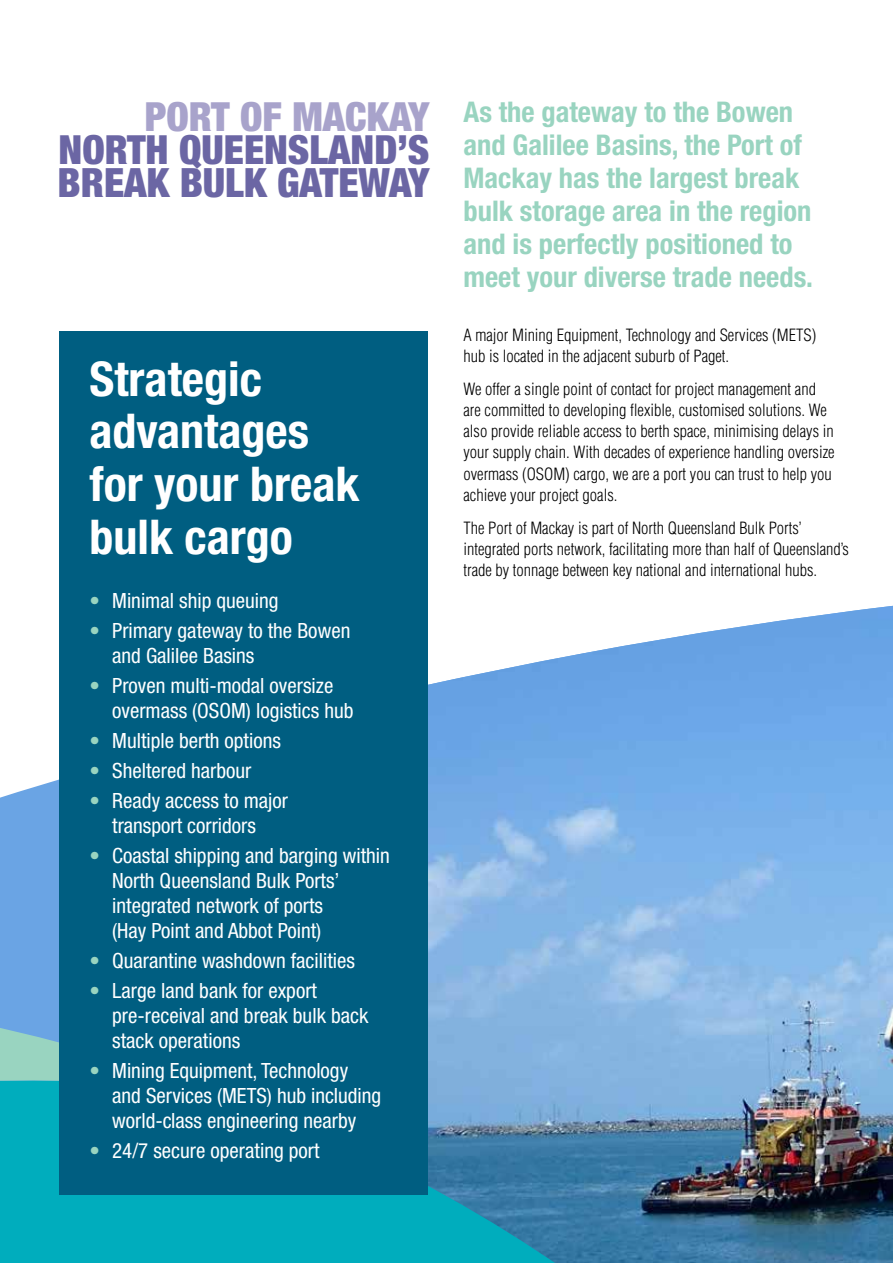
<style>
.page{position:relative;width:893px;height:1263px;background:#fff}
.page>*{position:absolute;margin:0;border:0;box-sizing:border-box;transform-origin:0 0}
.t1{font:700 condensed 48px/52.5px "Helvetica Neue LT Std";color:#fff}
.t2{font:900 condensed 40.35px "Helvetica Neue LT Std";color:#6b66a4}
.t3{font:900 condensed 40.2px "Helvetica Neue LT Std";color:#6b66a4}
.t4{font:900 condensed 40.2px "Helvetica Neue LT Std";color:#a8a3cb}
.t5{font:700 condensed 28.5px/33px "Helvetica Neue LT Std";color:#99d4c0}
.t6{font:condensed 21px/25.2px "Helvetica Neue LT Std";color:#fff}
.t7{font:300 condensed 16.5px/21px "Helvetica LT Std";color:#000}
.s1{color:#99d4c0}
</style>
<div class="page">
<svg style="left:0;top:552px;width:893px;height:427px"></svg>
<img style="left:428px;top:606px;width:465px;height:463px">
<img style="left:0;top:1069px;width:893px;height:194px">
<svg style="left:0;top:979px;width:60px;height:158px"></svg>
<div style="left:60px;top:332px;width:368px;height:863px;background:#005e81"></div>
<h3 class="t4" style="left:145px;top:92px;width:286px">PORT OF MACKAY</h3>
<h3 class="t3" style="left:59px;top:125px;width:372px">NORTH QUEENSLAND’S</h3>
<h2 class="t2" style="left:58px;top:158px;width:373px">BREAK BULK GATEWAY</h2>
<h1 class="t1" style="left:90px;top:352px;width:271px">Strategic advantages for your break bulk cargo</h1>
<p class="t6" style="left:90px;top:588px;width:191px"><span class="s1">•</span> Minimal ship queuing</p>
<p class="t6" style="left:112px;top:618px;width:240px;text-indent:-23px"><span class="s1">•</span> Primary gateway to the Bowen and Galilee Basins</p>
<p class="t6" style="left:112px;top:673px;width:243px;text-indent:-23px"><span class="s1">•</span> Proven multi-modal oversize overmass (OSOM) logistics hub</p>
<p class="t6" style="left:90px;top:728px;width:193px"><span class="s1">•</span> Multiple berth options</p>
<p class="t6" style="left:90px;top:758px;width:163px"><span class="s1">•</span> Sheltered harbour</p>
<p class="t6" style="left:90px;top:787px;width:200px;text-align:center"><span class="s1">•</span> Ready access to major transport corridors</p>
<p class="t6" style="left:112px;top:842px;width:279px;text-indent:-23px"><span class="s1">•</span> Coastal shipping and barging within<br>North Queensland Bulk Ports’ integrated network of ports<br>(Hay Point and Abbot Point)</p>
<p class="t6" style="left:90px;top:948px;width:267px"><span class="s1">•</span> Quarantine washdown facilities</p>
<p class="t6" style="left:112px;top:977px;width:258px;text-indent:-23px"><span class="s1">•</span> Large land bank for export pre-receival and break bulk back stack operations</p>
<p class="t6" style="left:112px;top:1057px;width:270px;text-indent:-23px"><span class="s1">•</span> Mining Equipment, Technology and Services (METS) hub including world-class engineering nearby</p>
<p class="t6" style="left:90px;top:1138px;width:231px"><span class="s1">•</span> 24/7 secure operating port</p>
<h3 class="t5" style="left:463px;top:95px;width:351px">As the gateway to the Bowen and Galilee Basins, the Port of<br>Mackay has the largest break bulk storage area in the region and is perfectly positioned to meet your diverse trade needs.</h3>
<p class="t7" style="left:463px;top:324px;width:354px">A major Mining Equipment, Technology and Services (METS) hub is located in the adjacent suburb of Paget.</p>
<p class="t7" style="left:463px;top:379px;width:373px">We offer a single point of contact for project management and are committed to developing flexible, customised solutions. We also provide reliable access to berth space, minimising delays in your supply chain. With decades of experience handling oversize overmass (OSOM) cargo, we are a port you can trust to help you achieve your project goals.</p>
<p class="t7" style="left:463px;top:518px;width:387px">The Port of Mackay is part of North Queensland Bulk Ports’ integrated ports network, facilitating more than half of Queensland’s trade by tonnage between key national and international hubs.</p>
</div>
